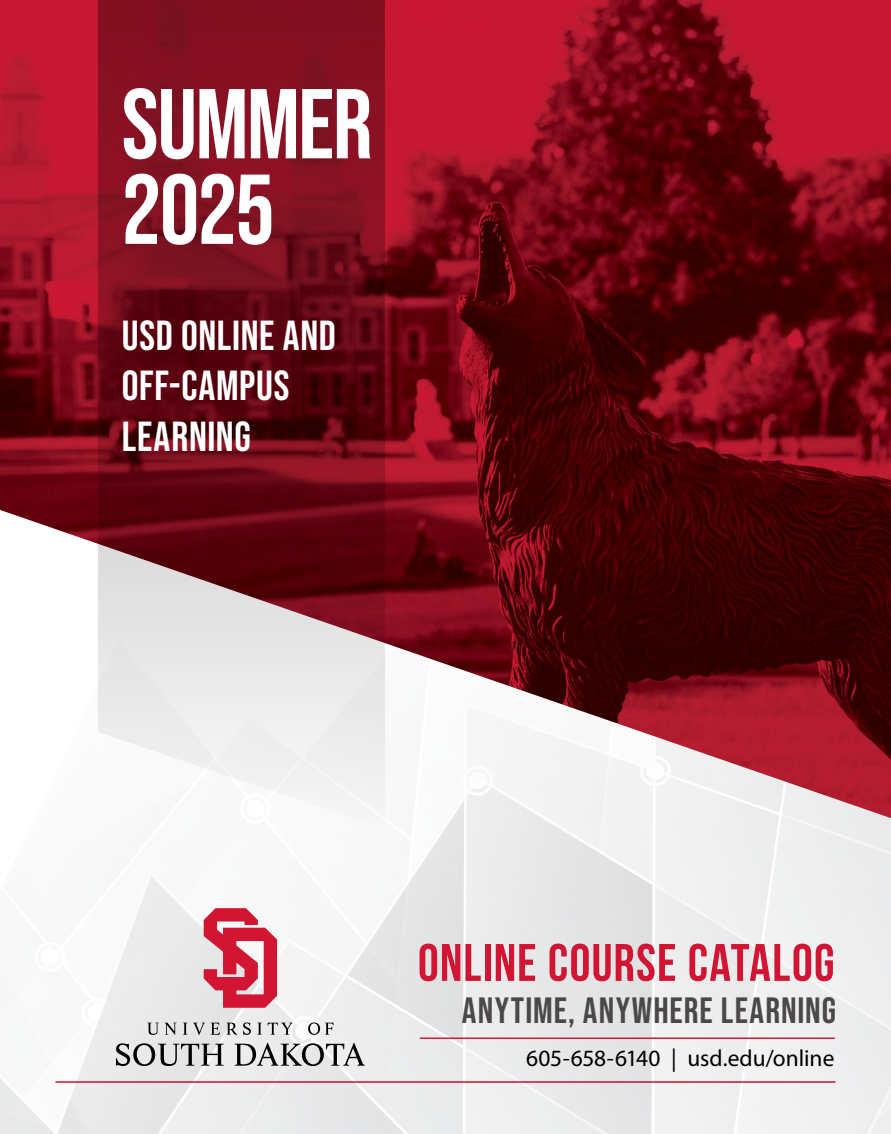
<style>
.page{position:relative;width:891px;height:1134px;background:#fff}
.page>*{position:absolute;margin:0;border:0;box-sizing:border-box;transform-origin:0 0}
.t1{font:99px/85.5px "Bebas Neue";letter-spacing:-.02em;color:#fff}
.t2{font:700 52.65px "Bebas Neue";letter-spacing:.025em;color:#d21533}
.t3{font:45px/54px "Bebas Neue";letter-spacing:-.005em;color:#fff}
.t4{font:42px/50.4px "Bebas Neue";letter-spacing:.015em;color:#fff}
.t5{font:36.6px "Bebas Neue";letter-spacing:.03em;color:#4d4848}
.t6{font:23.4px "Myriad Pro";letter-spacing:-.005em;color:#000}
</style>
<div class="page">
<svg style="left:392px;top:818px;width:499px;height:316px"></svg>
<img style="left:0;top:0;width:891px;height:818px">
<svg style="left:98px;top:0;width:287px;height:818px"></svg>
<svg style="left:0;top:908px;width:437px;height:226px"></svg>
<hr style="left:420px;top:1038px;width:415px;height:1px;background:#d21533">
<h1 class="t1" style="left:122px;top:80px;width:253px">SUMMER<br>2025</h1>
<h1 class="t4" style="left:122px;top:310px;width:216px">USD ONLINE AND<br>OFF-CAMPUS<br>LEARNING</h1>
<p class="t3" style="left:132px;top:369px;width:154px">SPRING ’21<br>SUMMER ’21</p>
<h1 class="t2" style="left:418px;top:934px;width:418px">ONLINE COURSE CATALOG</h1>
<p class="t5" style="left:462px;top:989px;width:376px">ANYTIME, ANYWHERE LEARNING</p>
<p class="t6" style="left:526px;top:1044px;width:310px">605-658-6140 | usd.edu/online</p>
</div>
